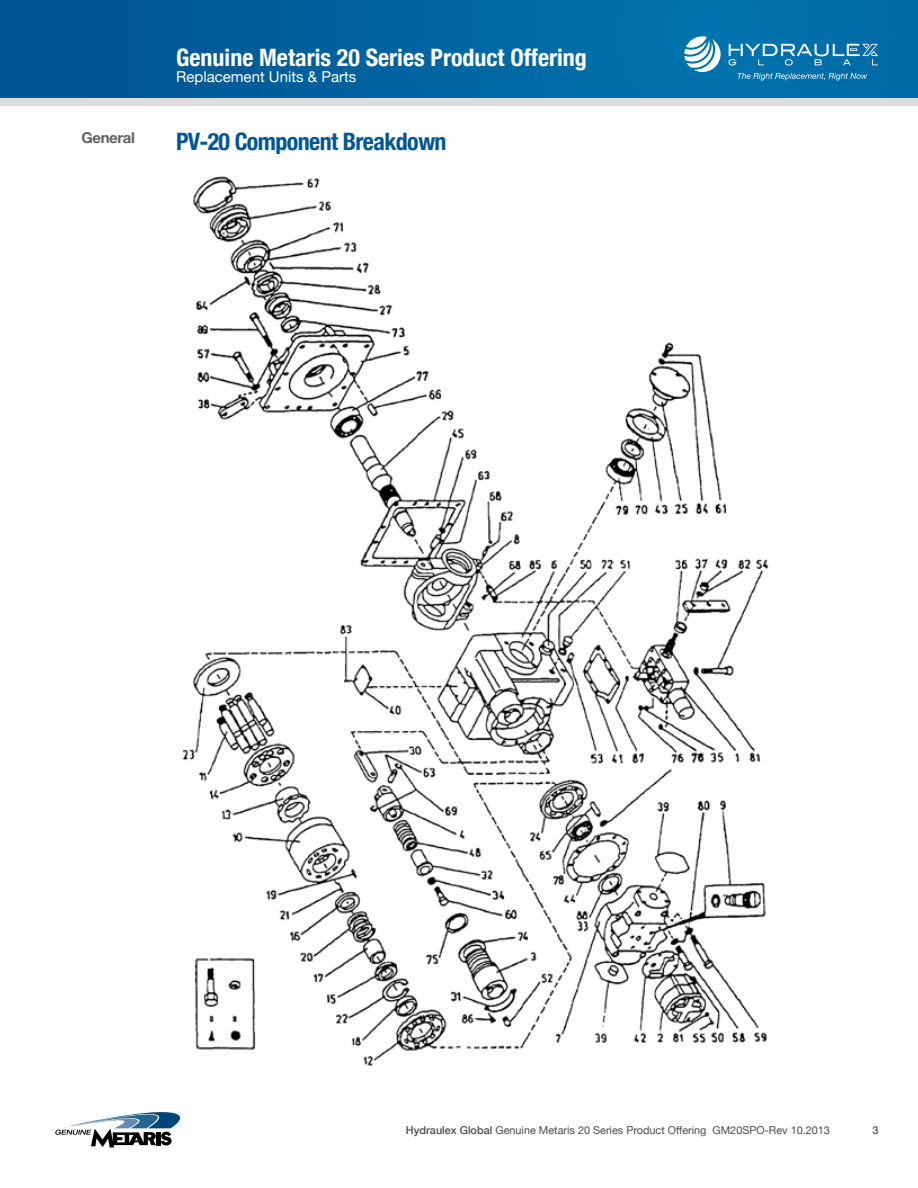
<style>
.page{position:relative;width:918px;height:1188px;background:#fff}
.page>*{position:absolute;margin:0;border:0;box-sizing:border-box;transform-origin:0 0}
.t1{font:700 condensed 24px "Helvetica Neue";color:#fff}
.t2{font:700 condensed 24px "Helvetica Neue";letter-spacing:-.025em;color:#005794}
.t3{font:15px "Helvetica Neue";color:#fff}
.t4{font:700 15px "Helvetica Neue";letter-spacing:-.025em;color:#616161}
.t5{font:10.8px "Helvetica Neue";color:#4d4c4b}
.t6{font:500 10.8px "Helvetica Neue";color:#4d4c4b}
.s1{font-weight:500}
</style>
<div class="page">
<div style="left:0;top:0;width:918px;height:99px;background:linear-gradient(to right,#005492,#0075af)"></div>
<div style="left:0;top:98px;width:918px;height:8px;background:#dcddde"></div>
<svg style="left:684px;top:36px;width:37px;height:36px"></svg>
<svg style="left:738px;top:73px;width:129px;height:7px"></svg>
<svg style="left:728px;top:44px;width:150px;height:22px;background:#348cbb"></svg>
<svg style="left:55px;top:1112px;width:126px;height:35px"></svg>
<img style="left:182px;top:176px;width:587px;height:891px">
<h2 class="t4" style="left:81px;top:126px;width:55px">General</h2>
<h1 class="t1" style="left:176px;top:37px;width:412px">Genuine Metaris 20 Series Product Offering</h1>
<h2 class="t3" style="left:176px;top:66px;width:182px">Replacement Units &amp; Parts</h2>
<h1 class="t2" style="left:176px;top:121px;width:272px">PV-20 Component Breakdown</h1>
<p class="t5" style="left:406px;top:1122px;width:426px"><span class="s1">Hydraulex Global</span> Genuine Metaris 20 Series Product Offering GM20SPO-Rev 10.2013</p>
<p class="t6" style="left:872px;top:1121px;width:8px">3</p>
</div>
